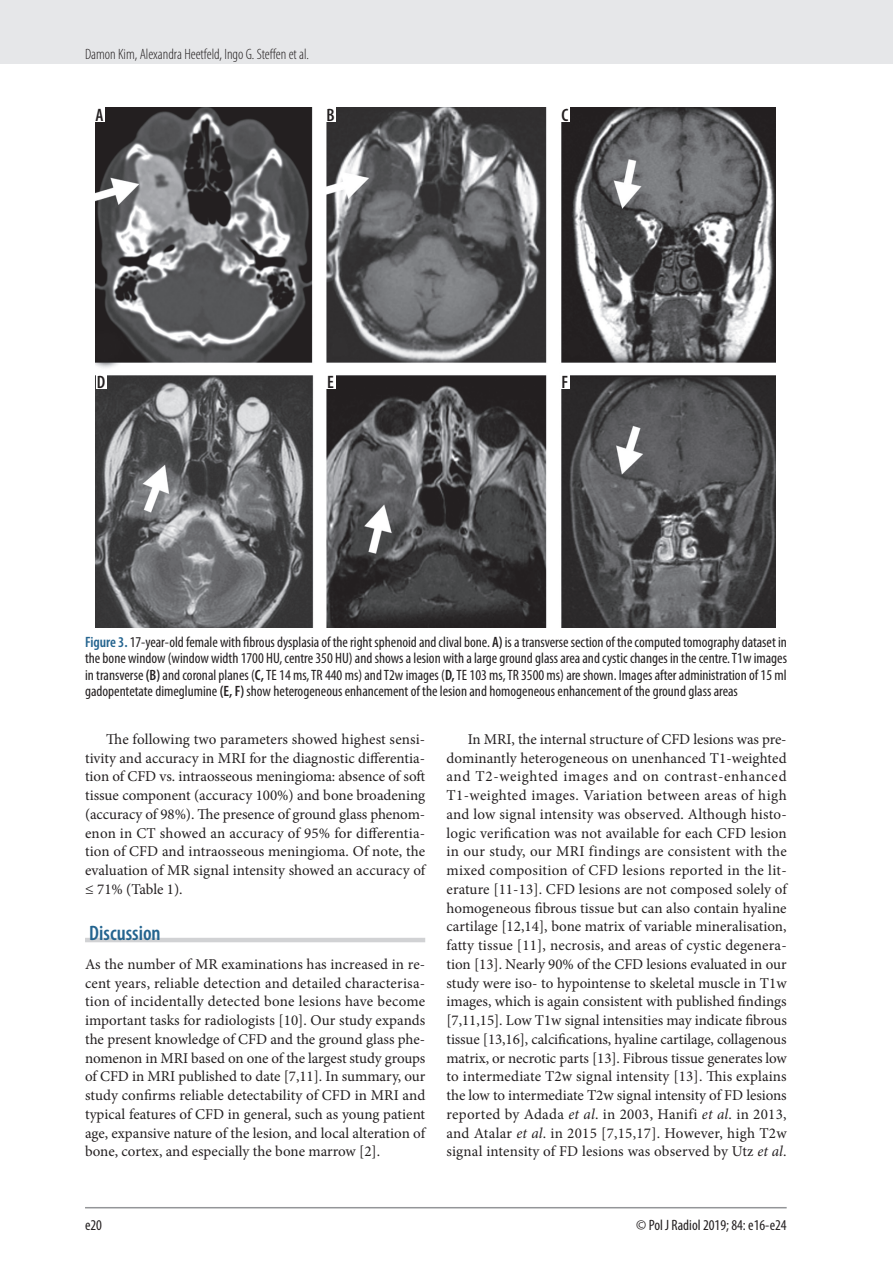
<style>
.page{position:relative;width:893px;height:1263px;background:#fff}
.page>*{position:absolute;margin:0;border:0;box-sizing:border-box;transform-origin:0 0}
.t1{font:600 condensed 21px "Myriad Pro";color:#24648f}
.t2{font:600 condensed 18px "Myriad Pro";color:#231f20}
.t3{font:15px/18.8px "Minion Pro";letter-spacing:.005em;color:#231f20;text-align:justify}
.t4{font:condensed 15px/16.5px "Myriad Pro";color:#231f20;text-align:justify}
.t5{font:300 condensed 15px "Myriad Pro";color:#231f20}
.s1{font-weight:600;color:#24648f}
.s2{font-weight:600}
.s3{font-style:italic}
</style>
<div class="page">
<div style="left:0;top:0;width:893px;height:64px;background:#e6e7e9"></div>
<hr style="left:85px;top:1207px;width:702px;height:1px;background:#939598">
<hr style="left:85px;top:938px;width:340px;height:4px;background:#d1d2d4">
<img style="left:96px;top:107px;width:680px;height:520px">
<div style="left:95px;top:106px;width:9px;height:16px;background:#fff"></div>
<div style="left:96px;top:373px;width:10px;height:15px;background:#fff"></div>
<div style="left:326px;top:106px;width:9px;height:16px;background:#fff"></div>
<div style="left:326px;top:373px;width:9px;height:15px;background:#fff"></div>
<div style="left:560px;top:106px;width:10px;height:16px;background:#fff"></div>
<div style="left:560px;top:373px;width:10px;height:15px;background:#fff"></div>
<p class="t5" style="left:85px;top:45px;width:226px">Damon Kim, Alexandra Heetfeld, Ingo G. Steffen et al.</p>
<p class="t2" style="left:95px;top:104px;width:10px">A</p>
<p class="t2" style="left:327px;top:104px;width:10px">B</p>
<p class="t2" style="left:97px;top:370px;width:10px">D</p>
<p class="t2" style="left:327px;top:370px;width:8px">E</p>
<p class="t2" style="left:561px;top:104px;width:8px">C</p>
<p class="t2" style="left:561px;top:370px;width:8px">F</p>
<p class="t4" style="left:85px;top:633px;width:703px"><span class="s1">Figure 3.</span> 17-year-old female with fibrous dysplasia of the right sphenoid and clival bone. <span class="s2">A)</span> is a transverse section of the computed tomography dataset in the bone window (window width 1700 HU, centre 350 HU) and shows a lesion with a large ground glass area and cystic changes in the centre. T1w images in transverse <span class="s2">(B)</span> and coronal planes (<span class="s2">C,</span> TE 14 ms, TR 440 ms) and T2w images (<span class="s2">D,</span> TE 103 ms, TR 3500 ms) are shown. Images after administration of 15 ml gadopentetate dimeglumine <span class="s2">(E, F)</span> show heterogeneous enhancement of the lesion and homogeneous enhancement of the ground glass areas</p>
<p class="t3" style="left:85px;top:730px;width:342px;text-indent:21px">The following two parameters showed highest sensi&shy;tivity and accuracy in MRI for the diagnostic differentia&shy;tion of CFD vs. intraosseous meningioma: absence of soft tissue component (accuracy 100%) and bone broadening (accuracy of 98%). The presence of ground glass phenom&shy;enon in CT showed an accuracy of 95% for differentia&shy;tion of CFD and intraosseous meningioma. Of note, the evaluation of MR signal intensity showed an accuracy of ≤ 71% (Table 1).</p>
<h1 class="t1" style="left:89px;top:920px;width:73px">Discussion</h1>
<p class="t3" style="left:85px;top:955px;width:342px">As the number of MR examinations has increased in re&shy;cent years, reliable detection and detailed characterisa&shy;tion of incidentally detected bone lesions have become important tasks for radiologists [10]. Our study expands the present knowledge of CFD and the ground glass phe&shy;nomenon in MRI based on one of the largest study groups of CFD in MRI published to date [7,11]. In summary, our study confirms reliable detectability of CFD in MRI and typical features of CFD in general, such as young patient age, expansive nature of the lesion, and local alteration of bone, cortex, and especially the bone marrow [2].</p>
<p class="t3" style="left:446px;top:730px;width:342px;text-indent:21px">In MRI, the internal structure of CFD lesions was pre&shy;dominantly heterogeneous on unenhanced T1-weighted and T2-weighted images and on contrast-enhanced T1-weighted images. Variation between areas of high and low signal intensity was observed. Although histo&shy;logic verification was not available for each CFD lesion in our study, our MRI findings are consistent with the mixed composition of CFD lesions reported in the lit&shy;erature [11-13]. CFD lesions are not composed solely of homogeneous fibrous tissue but can also contain hyaline cartilage [12,14], bone matrix of variable mineralisation, fatty tissue [11], necrosis, and areas of cystic degenera&shy;tion [13]. Nearly 90% of the CFD lesions evaluated in our study were iso- to hypointense to skeletal muscle in T1w images, which is again consistent with published findings [7,11,15]. Low T1w signal intensities may indicate fibrous tissue [13,16], calcifications, hyaline cartilage, collagenous matrix, or necrotic parts [13]. Fibrous tissue generates low to intermediate T2w signal intensity [13]. This explains the low to intermediate T2w signal intensity of FD lesions reported by Adada <span class="s3">et al</span>. in 2003, Hanifi <span class="s3">et al</span>. in 2013, and Atalar <span class="s3">et al</span>. in 2015 [7,15,17]. However, high T2w signal intensity of FD lesions was observed by Utz <span class="s3">et al</span>.</p>
<p class="t4" style="left:85px;top:1216px;width:18px">e20</p>
<p class="t4" style="left:636px;top:1216px;width:152px">© Pol J Radiol 2019; 84: e16-e24</p>
</div>
